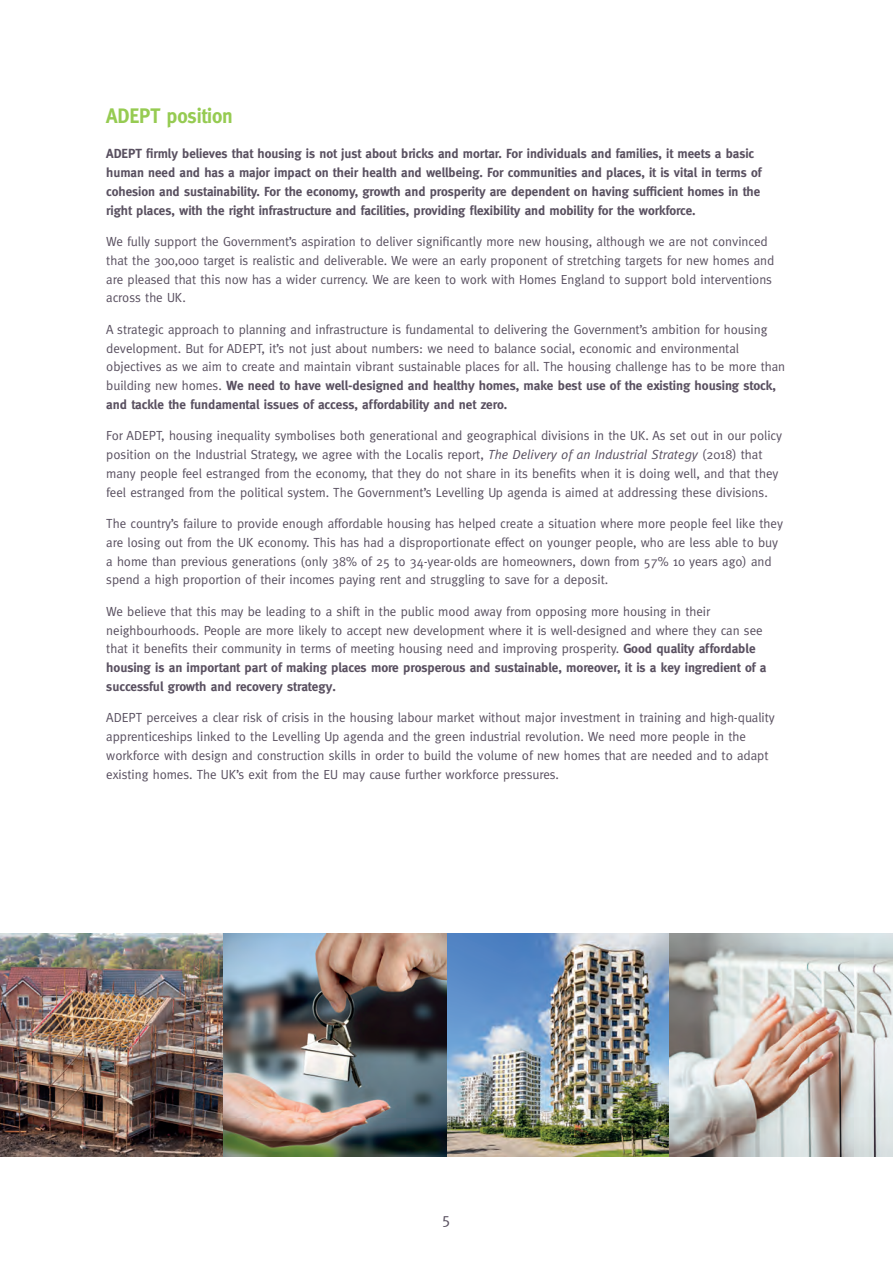
<style>
.page{position:relative;width:893px;height:1263px;background:#fff}
.page>*{position:absolute;margin:0;border:0;box-sizing:border-box;transform-origin:0 0}
.t1{font:700 21px "Meta";letter-spacing:-.01em;color:#96cb52;scale:.95 1}
.t2{font:15.75px "Meta";color:#595060}
.t3{font:13.2px/18.8px "Meta";letter-spacing:-.005em;color:#595060}
.t4{font:700 13.2px/18.8px "Meta";letter-spacing:-.005em;color:#595060}
.s1{font-weight:700}
.s2{font-style:italic}
</style>
<div class="page">
<img style="left:0;top:933px;width:893px;height:224px">
<h1 class="t1" style="left:106px;top:103px;width:135px">ADEPT position</h1>
<p class="t4" style="left:106px;top:144px;width:657px">ADEPT firmly believes that housing is not just about bricks and mortar. For individuals and families, it meets a basic human need and has a major impact on their health and wellbeing. For communities and places, it is vital in terms of cohesion and sustainability. For the economy, growth and prosperity are dependent on having sufficient homes in the right places, with the right infrastructure and facilities, providing flexibility and mobility for the workforce.</p>
<p class="t3" style="left:106px;top:232px;width:670px">We fully support the Government’s aspiration to deliver significantly more new housing, although we are not convinced that the 300,000 target is realistic and deliverable. We were an early proponent of stretching targets for new homes and are pleased that this now has a wider currency. We are keen to work with Homes England to support bold interventions across the UK.</p>
<p class="t3" style="left:106px;top:320px;width:680px">A strategic approach to planning and infrastructure is fundamental to delivering the Government’s ambition for housing development. But for ADEPT, it’s not just about numbers: we need to balance social, economic and environmental objectives as we aim to create and maintain vibrant sustainable places for all. The housing challenge has to be more than building new homes. <span class="s1">We need to have well-designed and healthy homes, make best use of the existing housing stock, and tackle the fundamental issues of access, affordability and net zero.</span></p>
<p class="t3" style="left:106px;top:426px;width:677px">For ADEPT, housing inequality symbolises both generational and geographical divisions in the UK. As set out in our policy position on the Industrial Strategy, we agree with the Localis report, <span class="s2">The Delivery of an Industrial Strategy</span> (2018) that many people feel estranged from the economy, that they do not share in its benefits when it is doing well, and that they feel estranged from the political system. The Government’s Levelling Up agenda is aimed at addressing these divisions.</p>
<p class="t3" style="left:106px;top:514px;width:678px">The country’s failure to provide enough affordable housing has helped create a situation where more people feel like they are losing out from the UK economy. This has had a disproportionate effect on younger people, who are less able to buy a home than previous generations (only 38% of 25 to 34-year-olds are homeowners, down from 57% 10 years ago) and spend a high proportion of their incomes paying rent and struggling to save for a deposit.</p>
<p class="t3" style="left:106px;top:602px;width:662px">We believe that this may be leading to a shift in the public mood away from opposing more housing in their neighbourhoods. People are more likely to accept new development where it is well-designed and where they can see that it benefits their community in terms of meeting housing need and improving prosperity. <span class="s1">Good quality affordable housing is an important part of making places more prosperous and sustainable, moreover, it is a key ingredient of a successful growth and recovery strategy.</span></p>
<p class="t3" style="left:106px;top:708px;width:670px">ADEPT perceives a clear risk of crisis in the housing labour market without major investment in training and high-quality apprenticeships linked to the Levelling Up agenda and the green industrial revolution. We need more people in the workforce with design and construction skills in order to build the volume of new homes that are needed and to adapt existing homes. The UK’s exit from the EU may cause further workforce pressures.</p>
<p class="t2" style="left:442px;top:1210px;width:10px">5</p>
</div>
